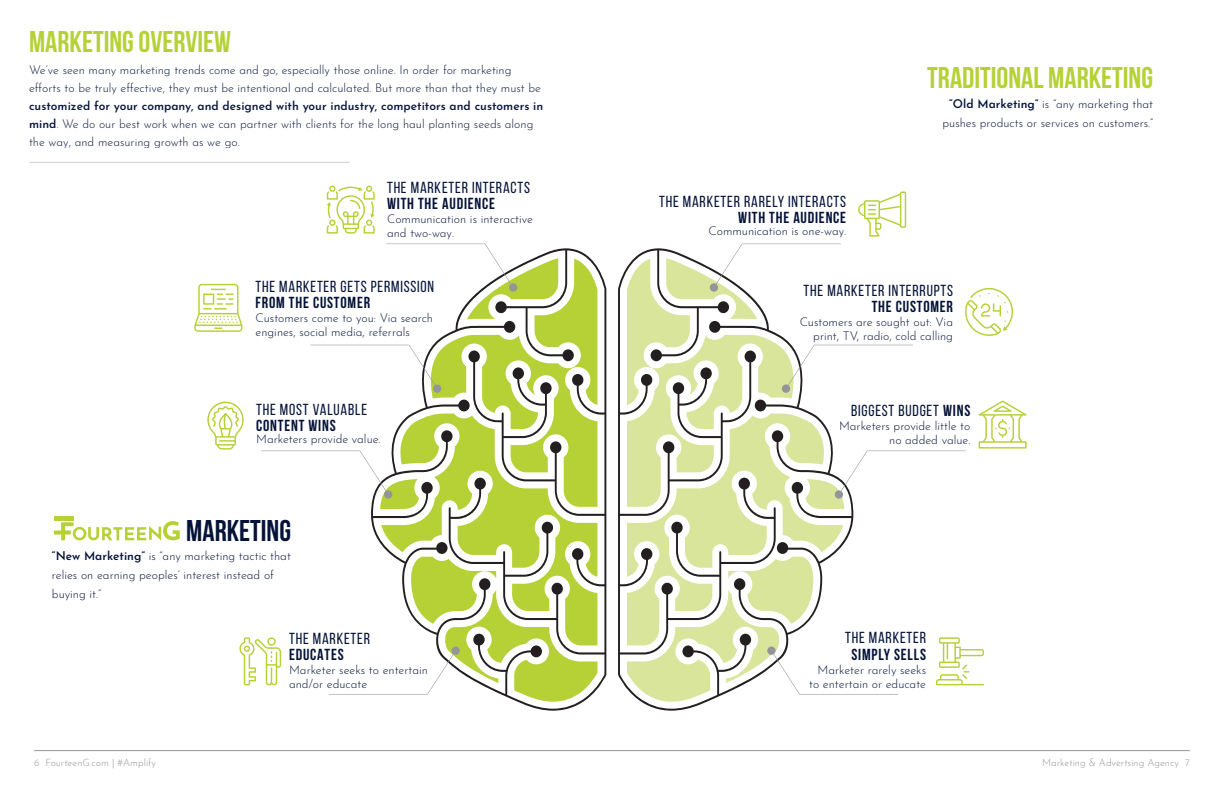
<style>
.page{position:relative;width:1224px;height:792px;background:#fff}
.page>*{position:absolute;margin:0;border:0;box-sizing:border-box;transform-origin:0 0}
.Orange_centered{font:700 30px "Bebas Neue";color:#b5d136}
.Orange_centered-2{font:700 30px "Bebas Neue";color:#051339}
.orange_bold_capital{font:16px "Bebas Neue";letter-spacing:.05em;color:#051339}
.orange_bold_capital-2{font:700 16px "Bebas Neue";letter-spacing:.05em;color:#051339}
.Slim{font:300 12px/18px "Josefin Sans";color:#051339}
.orange_bold_capital-3{font:300 12px/14px "Josefin Sans";color:#051339;text-align:right}
.t1{font:300 10px "Josefin Sans";color:#939598}
.s1{font-weight:600}
.s2{font-weight:700}
</style>
<div class="page">
<hr style="left:34px;top:750px;width:578px;height:1px;background:#939598">
<hr style="left:612px;top:750px;width:578px;height:1px;background:#939598">
<hr style="left:29px;top:162px;width:321px;height:1px;background:#cdd1d0">
<svg style="left:371px;top:266px;width:235px;height:445px"></svg>
<svg style="left:381px;top:509px;width:216px;height:48px;fill:#b5d136"></svg>
<svg style="left:618px;top:267px;width:235px;height:444px"></svg>
<svg style="left:627px;top:509px;width:216px;height:48px;fill:#d8e59b"></svg>
<svg style="left:261px;top:244px;width:336px;height:265px"></svg>
<svg style="left:329px;top:557px;width:268px;height:145px"></svg>
<svg style="left:627px;top:557px;width:271px;height:145px"></svg>
<svg style="left:327px;top:186px;width:48px;height:48px"></svg>
<svg style="left:858px;top:191px;width:48px;height:46px"></svg>
<svg style="left:194px;top:284px;width:48px;height:48px"></svg>
<svg style="left:207px;top:402px;width:37px;height:48px"></svg>
<svg style="left:627px;top:244px;width:400px;height:265px"></svg>
<svg style="left:936px;top:637px;width:48px;height:48px"></svg>
<svg style="left:239px;top:637px;width:42px;height:48px"></svg>
<hr style="left:54px;top:516px;width:20px;height:4px;background:#b5d136">
<svg style="left:54px;top:521px;width:126px;height:19px"></svg>
<h1 class="Orange_centered" style="left:29px;top:25px;width:204px">MARKETING OVERVIEW</h1>
<p class="Slim" style="left:29px;top:59px;width:514px">We’ve seen many marketing trends come and go, especially those online. In order for marketing efforts to be truly effective, they must be intentional and calculated. But more than that they must be</p>
<p class="Slim" style="left:29px;top:95px;width:516px"><span class="s1">customized for your company, and designed with your industry, competitors and customers in mind</span>. We do our best work when we can partner with clients for the long haul planting seeds along the way, and measuring growth as we go.</p>
<p class="Slim" style="left:943px;top:93px;width:212px;line-height:19px;text-align:center"><span class="s1">“Old Marketing”</span> is “any marketing that pushes products or services on customers.”</p>
<p class="Orange_centered" style="left:927px;top:61px;width:227px">TRADITIONAL MARKETING</p>
<p class="orange_bold_capital" style="left:387px;top:178px;width:144px">THE MARKETER INTERACTS</p>
<p class="orange_bold_capital-2" style="left:387px;top:194px;width:109px">WITH THE AUDIENCE</p>
<p class="orange_bold_capital-3" style="left:387px;top:210px;width:148px;text-align:left">Communication is interactive and two-way.</p>
<p class="orange_bold_capital" style="left:256px;top:278px;width:180px">THE MARKETER GETS PERMISSION</p>
<p class="orange_bold_capital-2" style="left:256px;top:294px;width:116px">FROM THE CUSTOMER</p>
<p class="orange_bold_capital-3" style="left:256px;top:310px;width:179px;text-align:left">Customers come to you: Via search engines, social media, referrals</p>
<p class="orange_bold_capital" style="left:256px;top:400px;width:113px">THE MOST VALUABLE</p>
<p class="orange_bold_capital-2" style="left:256px;top:416px;width:81px">CONTENT WINS</p>
<p class="orange_bold_capital-3" style="left:256px;top:430px;width:126px">Marketers provide value.</p>
<p class="Orange_centered-2" style="left:186px;top:514px;width:106px">MARKETING</p>
<p class="Slim" style="left:52px;top:546px;width:240px;line-height:19px"><span class="s1">“New Marketing”</span> is “any marketing tactic that relies on earning peoples’ interest instead of buying it.”</p>
<p class="orange_bold_capital" style="left:289px;top:630px;width:82px">THE MARKETER</p>
<p class="orange_bold_capital-2" style="left:289px;top:646px;width:56px">EDUCATES</p>
<p class="orange_bold_capital-3" style="left:289px;top:662px;width:140px">Marketer seeks to entertain</p>
<p class="orange_bold_capital-3" style="left:289px;top:676px;width:80px">and/or educate</p>
<p class="orange_bold_capital" style="left:659px;top:193px;width:189px">THE MARKETER RARELY INTERACTS</p>
<p class="orange_bold_capital-2" style="left:738px;top:209px;width:109px">WITH THE AUDIENCE</p>
<p class="orange_bold_capital-3" style="left:709px;top:223px;width:139px">Communication is one-way.</p>
<p class="orange_bold_capital" style="left:804px;top:282px;width:151px">THE MARKETER INTERRUPTS</p>
<p class="orange_bold_capital-2" style="left:872px;top:298px;width:83px">THE CUSTOMER</p>
<p class="orange_bold_capital-3" style="left:800px;top:313px;width:155px">Customers are sought out: Via print, TV, radio, cold calling</p>
<p class="orange_bold_capital" style="left:851px;top:402px;width:121px">BIGGEST BUDGET <span class="s2">WINS</span></p>
<p class="orange_bold_capital-3" style="left:839px;top:418px;width:133px">Marketers provide little to no added value.</p>
<p class="orange_bold_capital" style="left:845px;top:629px;width:82px">THE MARKETER</p>
<p class="orange_bold_capital-2" style="left:852px;top:646px;width:76px">SIMPLY SELLS</p>
<p class="orange_bold_capital-3" style="left:809px;top:662px;width:118px">Marketer rarely seeks to entertain or educate</p>
<p class="t1" style="left:34px;top:754px;width:123px">6 FourteenG.com | #Amplify</p>
<p class="t1" style="left:1042px;top:754px;width:149px">Marketing &amp; Advertsing Agency 7</p>
</div>
